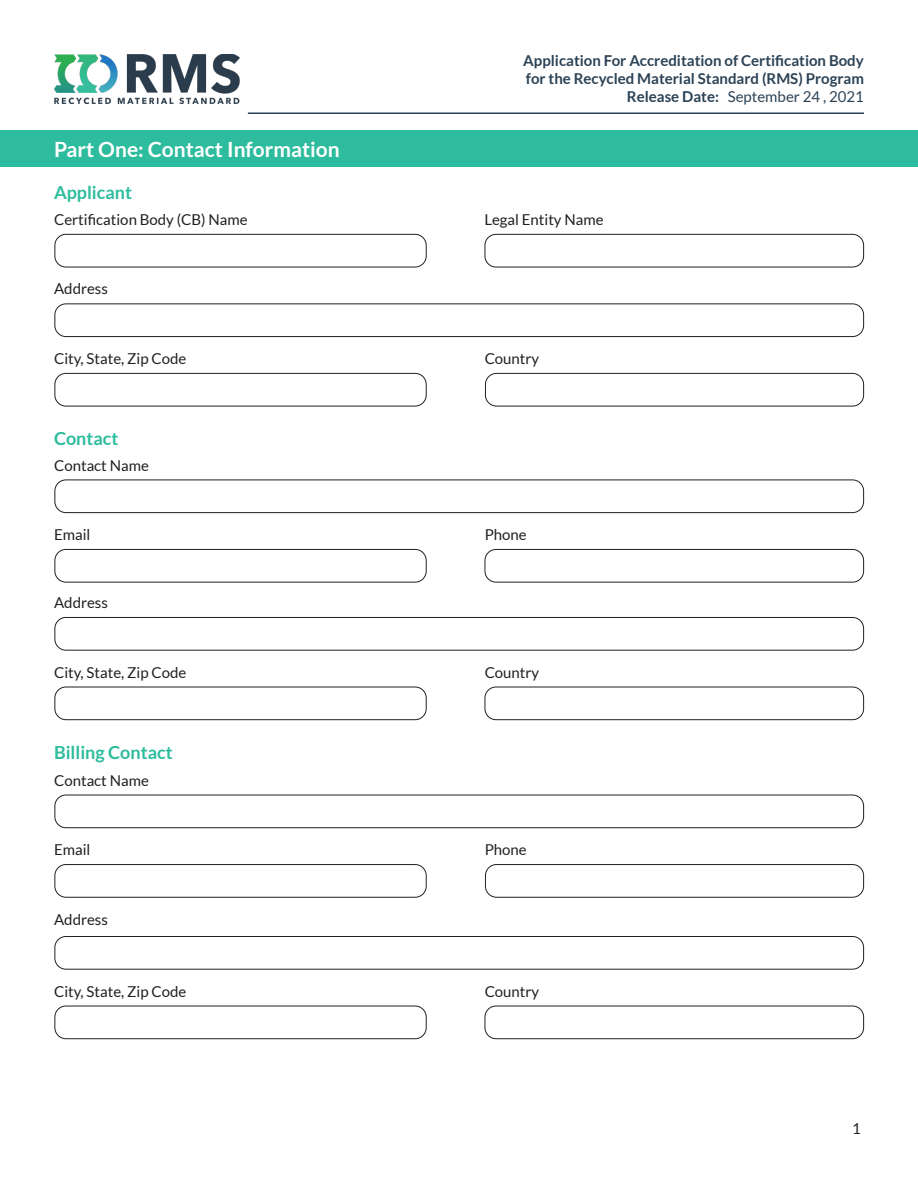
<style>
.page{position:relative;width:918px;height:1188px;background:#fff}
.page>*{position:absolute;margin:0;border:0;box-sizing:border-box;transform-origin:0 0}
.t1{font:700 21px "Lato";color:#fff}
.t2{font:700 18px "Lato";color:#2dbc9d}
.t3{font:15px "Lato";color:#231f20}
.t4{font:700 15px/18px "Lato";color:#2b4255}
.t5{font:15px "Lato";color:#2b4255}
.s1{font-weight:700}
</style>
<div class="page">
<hr style="left:248px;top:112px;width:616px;height:2px;background:#2a4155">
<img style="left:54px;top:54px;width:185px;height:50px">
<div style="left:0;top:130px;width:918px;height:37px;background:#2dbc9d"></div>
<div style="left:54px;top:234px;width:373px;height:33px;border:1px solid #231f20;border-radius:11px"></div>
<div style="left:54px;top:549px;width:373px;height:34px;border:1px solid #231f20;border-radius:11px"></div>
<div style="left:54px;top:687px;width:373px;height:33px;border:1px solid #231f20;border-radius:11px"></div>
<div style="left:54px;top:1006px;width:373px;height:33px;border:1px solid #231f20;border-radius:11px"></div>
<div style="left:54px;top:795px;width:810px;height:33px;border:1px solid #231f20;border-radius:11px"></div>
<div style="left:54px;top:936px;width:810px;height:34px;border:1px solid #231f20;border-radius:11px"></div>
<div style="left:54px;top:480px;width:810px;height:33px;border:1px solid #231f20;border-radius:11px"></div>
<div style="left:54px;top:617px;width:810px;height:34px;border:1px solid #231f20;border-radius:11px"></div>
<div style="left:54px;top:864px;width:373px;height:34px;border:1px solid #231f20;border-radius:11px"></div>
<div style="left:485px;top:864px;width:379px;height:34px;border:1px solid #231f20;border-radius:11px"></div>
<div style="left:485px;top:373px;width:379px;height:33px;border:1px solid #231f20;border-radius:11px"></div>
<div style="left:54px;top:303px;width:810px;height:34px;border:1px solid #231f20;border-radius:11px"></div>
<div style="left:54px;top:373px;width:373px;height:33px;border:1px solid #231f20;border-radius:11px"></div>
<div style="left:485px;top:234px;width:379px;height:33px;border:1px solid #231f20;border-radius:11px"></div>
<div style="left:485px;top:549px;width:379px;height:34px;border:1px solid #231f20;border-radius:11px"></div>
<div style="left:485px;top:687px;width:379px;height:33px;border:1px solid #231f20;border-radius:11px"></div>
<div style="left:485px;top:1006px;width:379px;height:33px;border:1px solid #231f20;border-radius:11px"></div>
<p class="t1" style="left:54px;top:137px;width:287px">Part One: Contact Information</p>
<p class="t2" style="left:54px;top:183px;width:80px">Applicant</p>
<p class="t4" style="left:523px;top:51px;width:342px">Application For Accreditation of Certification Body for the Recycled Material Standard (RMS) Program</p>
<p class="t5" style="left:627px;top:88px;width:239px"><span class="s1">Release Date:</span> September 24 , 2021</p>
<p class="t3" style="left:54px;top:211px;width:195px">Certification Body (CB) Name</p>
<p class="t3" style="left:485px;top:211px;width:121px">Legal Entity Name</p>
<p class="t3" style="left:54px;top:281px;width:55px">Address</p>
<p class="t3" style="left:54px;top:350px;width:134px">City, State, Zip Code</p>
<p class="t2" style="left:54px;top:428px;width:66px">Contact</p>
<p class="t3" style="left:54px;top:457px;width:96px">Contact Name</p>
<p class="t3" style="left:54px;top:526px;width:38px">Email</p>
<p class="t3" style="left:54px;top:594px;width:55px">Address</p>
<p class="t3" style="left:54px;top:664px;width:134px">City, State, Zip Code</p>
<p class="t2" style="left:54px;top:742px;width:120px">Billing Contact</p>
<p class="t3" style="left:54px;top:772px;width:96px">Contact Name</p>
<p class="t3" style="left:485px;top:350px;width:56px">Country</p>
<p class="t3" style="left:485px;top:526px;width:44px">Phone</p>
<p class="t3" style="left:485px;top:664px;width:56px">Country</p>
<p class="t3" style="left:54px;top:841px;width:38px">Email</p>
<p class="t3" style="left:485px;top:841px;width:44px">Phone</p>
<p class="t3" style="left:54px;top:911px;width:55px">Address</p>
<p class="t3" style="left:54px;top:983px;width:134px">City, State, Zip Code</p>
<p class="t3" style="left:485px;top:983px;width:56px">Country</p>
<p class="t3" style="left:852px;top:1120px;width:10px">1</p>
</div>
